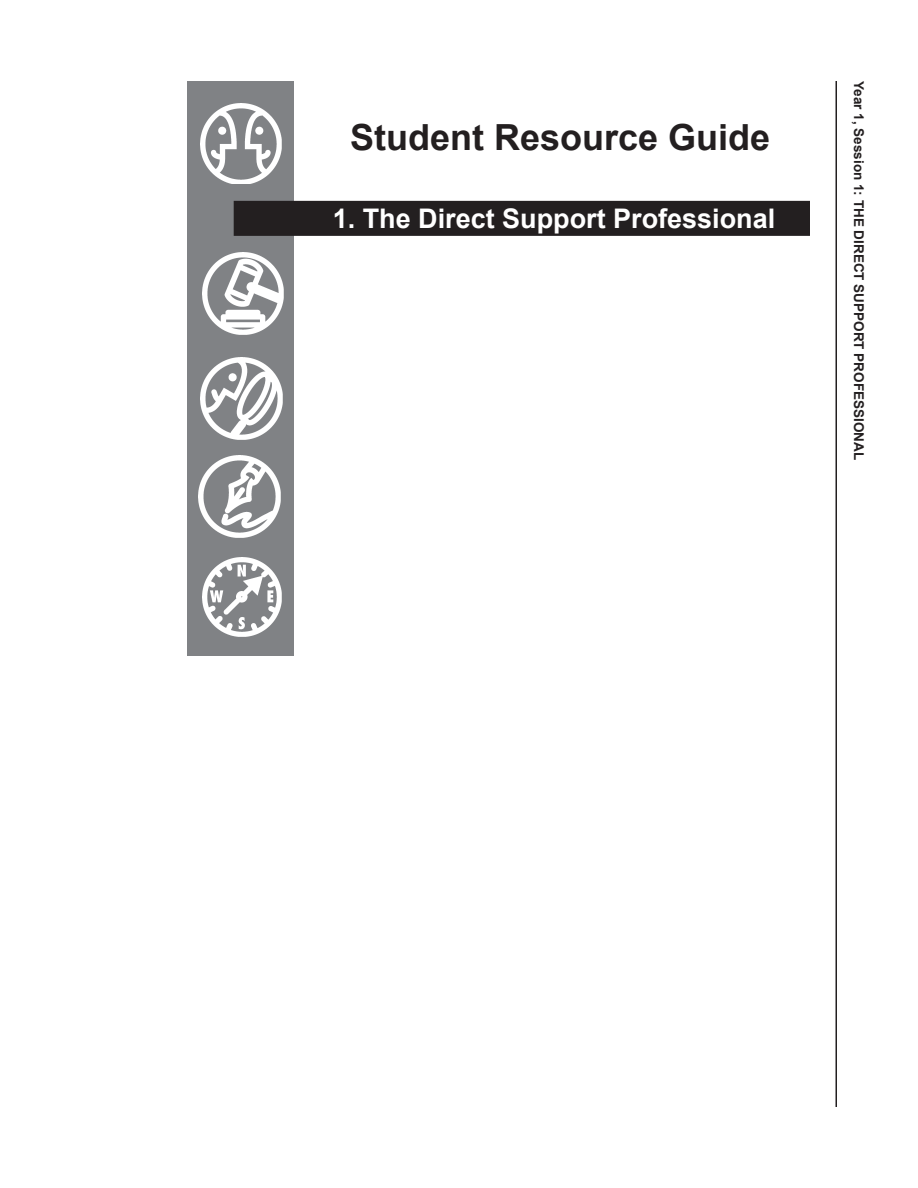
<style>
.page{position:relative;width:918px;height:1188px;background:#fff}
.page>*{position:absolute;margin:0;border:0;box-sizing:border-box;transform-origin:0 0}
.t1{font:700 36px "Arial";color:#231f20}
.t2{font:700 27px "Arial";color:#fff}
.t3{font:700 13.5px "Arial";color:#231f20}
</style>
<div class="page">
<hr style="left:836px;top:81px;width:1px;height:1026px;background:#231f20">
<div style="left:187px;top:81px;width:107px;height:575px;background:#808285"></div>
<div style="left:234px;top:202px;width:575px;height:33px;background:#231f20"></div>
<div style="left:234px;top:201px;width:576px;height:35px;border:2px solid #231f20"></div>
<img style="left:201px;top:103px;width:80px;height:81px">
<img style="left:203px;top:253px;width:81px;height:81px">
<img style="left:201px;top:358px;width:81px;height:81px">
<img style="left:199px;top:456px;width:81px;height:81px">
<img style="left:203px;top:557px;width:79px;height:80px">
<p class="t1" style="left:350px;top:112px;width:422px">Student Resource Guide</p>
<p class="t2" style="left:333px;top:199px;width:444px">1. The Direct Support Professional</p>
<p class="t3" style="left:868px;top:81px;width:380px;rotate:90deg">Year 1, Session 1: THE DIRECT SUPPORT PROFESSIONAL</p>
</div>
